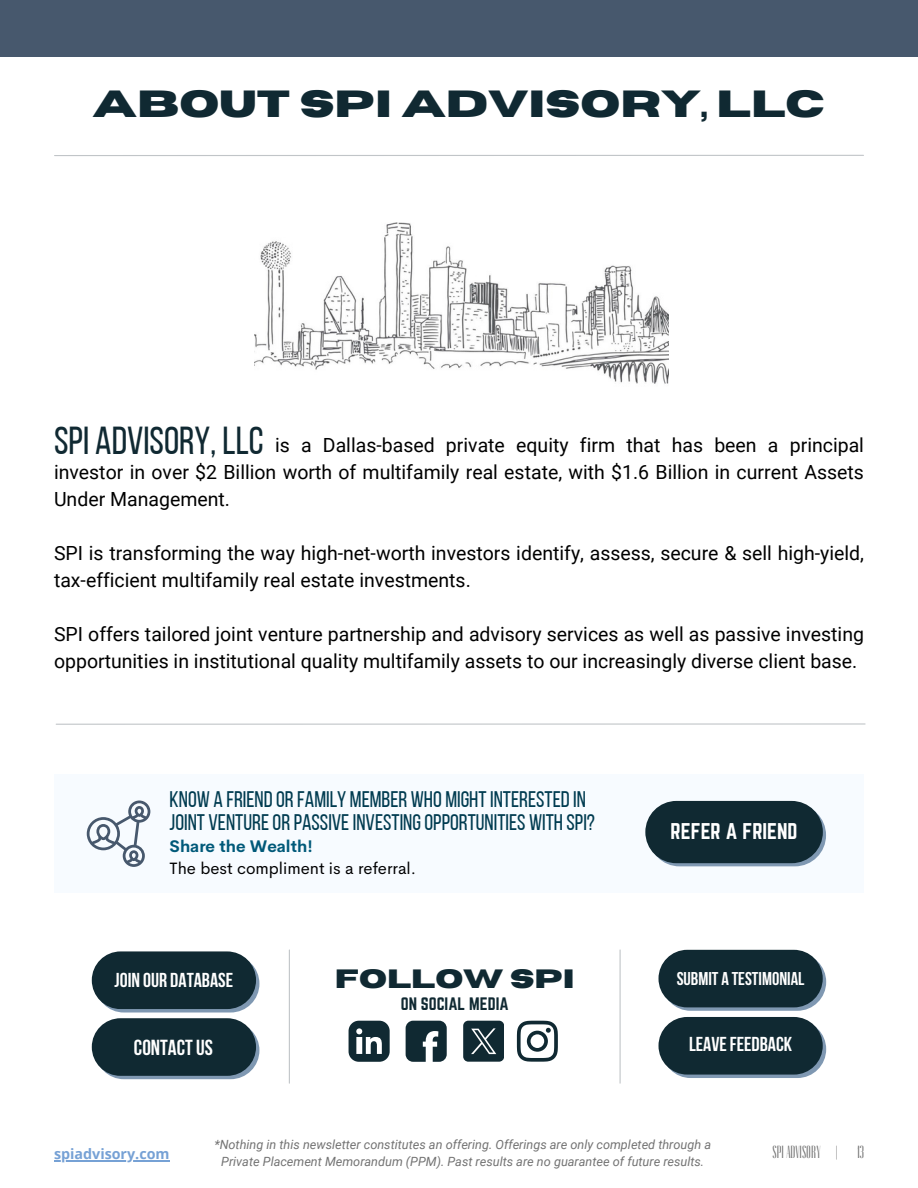
<style>
.page{position:relative;width:918px;height:1188px;background:#fff}
.page>*{position:absolute;margin:0;border:0;box-sizing:border-box;transform-origin:0 0}
.t1{font:700 37.65px "Horizon";color:#102932}
.t2{font:700 26.4px "Horizon";color:#102932}
.t3{font:22.5px/23.7px "Bebas Neue";color:#003b50}
.t4{font:700 21.75px "Bebas Neue";color:#fff}
.t5{font:700 20.1px "Bebas Neue";color:#fff}
.t6{font:19.95px "Norwester";color:#fff}
.t7{font:19.5px/27px "Roboto";color:#000}
.t8{font:700 18.45px "Bebas Neue";color:#fff}
.t9{font:18px "Devasia";color:#737373}
.t10{font:16.5px "Cerebri Sans";color:#000}
.t11{font:700 16.5px "Cerebri Sans";color:#005979}
.t12{font:15.75px "Norwester";color:#102932}
.t13{font:700 14.25px "Open Sans";color:#76a1d5}
.t14{font:italic 12.75px/17px "Roboto";color:#737373;text-align:center}
.s1{font-family:"Bebas Neue";font-size:39px;color:#102932}
.s2{color:#fff}
</style>
<div class="page">
<div style="left:0;top:0;width:918px;height:56px;background:#47586d"></div>
<img style="left:255px;top:222px;width:414px;height:162px">
<div style="left:662px;top:953px;width:164px;height:58px;background:#7f98b2;border-radius:29px"></div>
<div style="left:659px;top:950px;width:164px;height:58px;background:#102932;border-radius:29px"></div>
<svg style="left:349px;top:1021px;width:41px;height:41px"></svg>
<svg style="left:406px;top:1021px;width:41px;height:41px"></svg>
<svg style="left:463px;top:1021px;width:41px;height:40px"></svg>
<svg style="left:517px;top:1021px;width:40px;height:40px"></svg>
<hr style="left:620px;top:950px;width:1px;height:133px;background:#c1c5c8">
<div style="left:54px;top:774px;width:810px;height:119px;background:#f7fbff"></div>
<svg style="left:87px;top:801px;width:63px;height:66px"></svg>
<svg style="left:649px;top:804px;width:177px;height:62px"></svg>
<div style="left:645px;top:801px;width:178px;height:62px;background:#102932;border-radius:31px"></div>
<hr style="left:289px;top:950px;width:1px;height:133px;background:#c1c5c8">
<div style="left:95px;top:1022px;width:164px;height:57px;background:#7f98b2;border-radius:29px"></div>
<div style="left:92px;top:1018px;width:164px;height:58px;background:#102932;border-radius:29px"></div>
<div style="left:662px;top:1020px;width:164px;height:58px;background:#7f98b2;border-radius:29px"></div>
<div style="left:659px;top:1017px;width:164px;height:58px;background:#102932;border-radius:29px"></div>
<div style="left:95px;top:955px;width:164px;height:58px;background:#7f98b2;border-radius:29px"></div>
<div style="left:92px;top:951px;width:164px;height:58px;background:#102932;border-radius:29px"></div>
<hr style="left:55px;top:155px;width:808px;height:1px;background:#c1c5c8">
<hr style="left:56px;top:723px;width:809px;height:2px;background:#c1c5c8">
<svg style="left:464px;top:1022px;width:39px;height:39px;background:#283f47"></svg>
<hr style="left:54px;top:1160px;width:116px;height:1px;background:#76a1d5">
<h1 class="t1" style="left:93px;top:85px;width:734px">ABOUT SPI ADVISORY, LLC</h1>
<p class="t7" style="left:54px;top:432px;width:811px;text-align:justify"><span class="s1">SPI ADVISORY,LLC</span> is a Dallas-based private equity firm that has been a principal investor in over $2 Billion<span class="s2">p</span>w<span class="s2">rin</span>o<span class="s2">c</span>rt<span class="s2">i</span>h<span class="s2">pr</span>o<span class="s2">in</span>f<span class="s2">c</span>m<span class="s2">ip</span>u<span class="s2">a</span>ltifamily real estate, with $1.6 Billion in current Assets Under Management.</p>
<p class="t7" style="left:54px;top:540px;width:811px">SPI is transforming the way high-net-worth investors identify, assess, secure &amp; sell high-yield, tax-efficient multifamily real estate investments.</p>
<p class="t7" style="left:54px;top:621px;width:812px">SPI offers tailored joint venture partnership and advisory services as well as passive investing opportunities in institutional quality multifamily assets to our increasingly diverse client base.</p>
<p class="t3" style="left:170px;top:789px;width:427px">KNOW A FRIENDORFAMILY MEMBER WHO MIGHTINTERESTEDIN<br>JOINT VENTUREORPASSIVEINVESTINGOPPORTUNITIES WITH SPI?</p>
<p class="t11" style="left:170px;top:835px;width:145px">Share the Wealth!</p>
<p class="t10" style="left:170px;top:858px;width:248px">The best compliment is a referral.</p>
<p class="t6" style="left:671px;top:819px;width:128px">REFER A FRIEND</p>
<h2 class="t2" style="left:335px;top:966px;width:242px">FOLLOW SPI</h2>
<p class="t12" style="left:401px;top:994px;width:109px">ON SOCIAL MEDIA</p>
<p class="t5" style="left:115px;top:972px;width:120px">JOIN OUR DATABASE</p>
<p class="t8" style="left:677px;top:971px;width:129px">SUBMIT A TESTIMONIAL</p>
<p class="t4" style="left:134px;top:1039px;width:80px">CONTACTUS</p>
<p class="t5" style="left:689px;top:1036px;width:105px">LEAVEFEEDBACK</p>
<p class="t14" style="left:214px;top:1137px;width:498px">*Nothing in this newsletter constitutes an offering. Offerings are only completed through a<br>Private Placement Memorandum (PPM). Past results are no guarantee of future results.</p>
<p class="t13" style="left:54px;top:1144px;width:117px">spiadvisory.com</p>
<p class="t9" style="left:773px;top:1145px;width:93px">SPI ADVISORY | 13</p>
</div>
